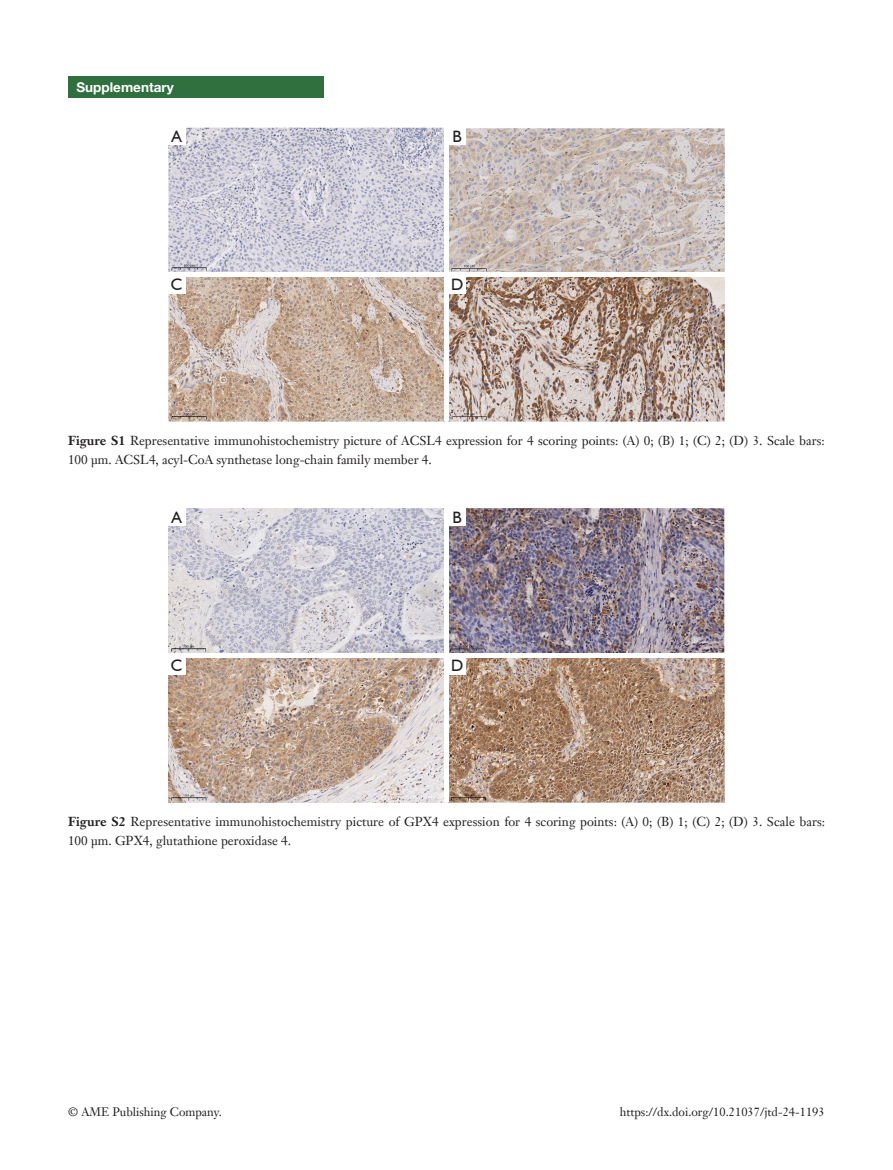
<style>
.page{position:relative;width:893px;height:1170px;background:#fff}
.page>*{position:absolute;margin:0;border:0;box-sizing:border-box;transform-origin:0 0}
.t1{font:16.5px "Humanist 521 BT";color:#231f20}
.t2{font:700 13.5px "Helvetica Neue LT Pro";color:#fff}
.t3{font:12.75px/19.5px "Janson Text LT";color:#231f20}
.t4{font:12px "Janson Text LT";color:#231f20}
.s1{font-weight:700}
</style>
<div class="page">
<img style="left:168px;top:128px;width:557px;height:293px">
<div style="left:444px;top:128px;width:5px;height:293px;background:#fff"></div>
<hr style="left:168px;top:272px;width:557px;height:4px;background:#fff">
<div style="left:168px;top:128px;width:17px;height:17px;background:#fff"></div>
<div style="left:168px;top:276px;width:17px;height:17px;background:#fff"></div>
<div style="left:449px;top:128px;width:17px;height:17px;background:#fff"></div>
<div style="left:449px;top:276px;width:17px;height:17px;background:#fff"></div>
<img style="left:168px;top:508px;width:557px;height:294px">
<div style="left:444px;top:508px;width:5px;height:294px;background:#fff"></div>
<hr style="left:168px;top:653px;width:557px;height:4px;background:#fff">
<div style="left:168px;top:508px;width:17px;height:17px;background:#fff"></div>
<div style="left:168px;top:657px;width:17px;height:17px;background:#fff"></div>
<div style="left:449px;top:508px;width:17px;height:17px;background:#fff"></div>
<div style="left:449px;top:657px;width:17px;height:17px;background:#fff"></div>
<div style="left:68px;top:77px;width:255px;height:21px;background:#30703e"></div>
<p class="t2" style="left:77px;top:79px;width:99px">Supplementary</p>
<p class="t1" style="left:171px;top:126px;width:12px">A</p>
<p class="t1" style="left:171px;top:274px;width:13px">C</p>
<p class="t1" style="left:452px;top:126px;width:11px">B</p>
<p class="t1" style="left:451px;top:274px;width:14px">D</p>
<p class="t3" style="left:68px;top:430px;width:758px"><span class="s1">Figure S1</span> Representative immunohistochemistry picture of ACSL4 expression for 4 scoring points: (A) 0; (B) 1; (C) 2; (D) 3. Scale bars:<br>100 μm. ACSL4, acyl-CoA synthetase long-chain family member 4.</p>
<p class="t1" style="left:171px;top:507px;width:12px">A</p>
<p class="t1" style="left:171px;top:655px;width:13px">C</p>
<p class="t1" style="left:452px;top:507px;width:11px">B</p>
<p class="t1" style="left:451px;top:655px;width:14px">D</p>
<p class="t3" style="left:68px;top:811px;width:759px"><span class="s1">Figure S2</span> Representative immunohistochemistry picture of GPX4 expression for 4 scoring points: (A) 0; (B) 1; (C) 2; (D) 3. Scale bars:<br>100 μm. GPX4, glutathione peroxidase 4.</p>
<p class="t4" style="left:68px;top:1104px;width:155px">© AME Publishing Company.</p>
<p class="t4" style="left:620px;top:1104px;width:206px">https://dx.doi.org/10.21037/jtd-24-1193</p>
</div>
